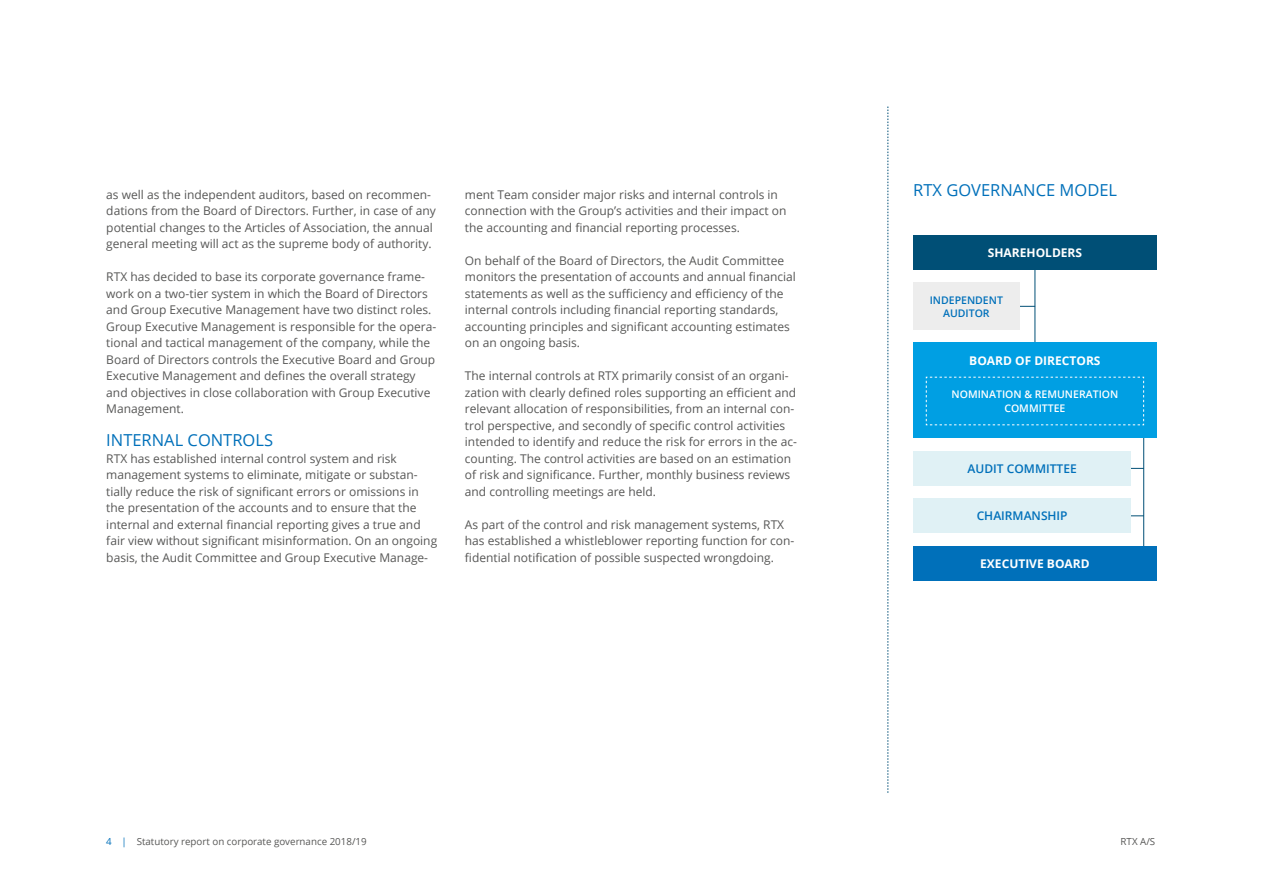
<style>
.page{position:relative;width:1263px;height:893px;background:#fff}
.page>*{position:absolute;margin:0;border:0;box-sizing:border-box;transform-origin:0 0}
.t1{font:16.5px "Open Sans";color:#0070ba}
.t2{font:12px/16.5px "Open Sans";color:#575756}
.t3{font:700 12px "Open Sans";color:#fff}
.t4{font:600 12px "Open Sans";color:#0070ba}
.t5{font:600 10.5px/13.5px "Open Sans";color:#fff;text-align:center}
.t6{font:600 10.5px/13.5px "Open Sans";color:#0070ba;text-align:center}
.t7{font:9.75px "Open Sans";color:#575756}
.s1{color:#0070ba}
</style>
<div class="page">
<svg style="left:888px;top:107px;width:1px;height:686px"></svg>
<hr style="left:1035px;top:248px;width:1px;height:112px;background:#004f76">
<hr style="left:932px;top:306px;width:103px;height:1px;background:#004f76">
<hr style="left:1040px;top:516px;width:104px;height:1px;background:#004f76">
<hr style="left:1040px;top:468px;width:104px;height:1px;background:#004f76">
<hr style="left:1143px;top:396px;width:1px;height:175px;background:#004f76">
<div style="left:913px;top:235px;width:244px;height:35px;background:#004f76"></div>
<div style="left:913px;top:343px;width:244px;height:95px;background:#009fe3"></div>
<div style="left:913px;top:498px;width:218px;height:35px;background:#e0f1f5"></div>
<div style="left:913px;top:451px;width:218px;height:35px;background:#e0f1f5"></div>
<svg style="left:926px;top:377px;width:218px;height:49px"></svg>
<div style="left:913px;top:546px;width:244px;height:35px;background:#0070ba"></div>
<div style="left:913px;top:283px;width:106px;height:47px;background:#ededed"></div>
<p class="t2" style="left:106px;top:186px;width:331px">as well as the independent auditors, based on recommen&shy;dations from the Board of Directors. Further, in case of any potential changes to the Articles of Association, the annual general meeting will act as the supreme body of authority.</p>
<p class="t2" style="left:106px;top:268px;width:331px">RTX has decided to base its corporate governance frame&shy;work on a two-tier system in which the Board of Directors and Group Executive Management have two distinct roles.<br>Group Executive Management is responsible for the opera&shy;tional and tactical management of the company, while the Board of Directors controls the Executive Board and Group Executive Management and defines the overall strategy and objectives in close collaboration with Group Executive Management.</p>
<h1 class="t1" style="left:106px;top:429px;width:168px">INTERNAL CONTROLS</h1>
<p class="t2" style="left:106px;top:450px;width:332px">RTX has established internal control system and risk management systems to eliminate, mitigate or substan&shy;tially reduce the risk of significant errors or omissions in the presentation of the accounts and to ensure that the internal and external financial reporting gives a true and fair view without significant misinformation. On an ongoing basis, the Audit Committee and Group Executive Manage-</p>
<p class="t2" style="left:465px;top:186px;width:323px">ment Team consider major risks and internal controls in connection with the Group’s activities and their impact on the accounting and financial reporting processes.</p>
<p class="t2" style="left:465px;top:252px;width:332px">On behalf of the Board of Directors, the Audit Committee monitors the presentation of accounts and annual financial statements as well as the sufficiency and efficiency of the internal controls including financial reporting standards, accounting principles and significant accounting estimates on an ongoing basis.</p>
<p class="t2" style="left:465px;top:367px;width:333px">The internal controls at RTX primarily consist of an organi&shy;zation with clearly defined roles supporting an efficient and relevant allocation of responsibilities, from an internal con&shy;trol perspective, and secondly of specific control activities intended to identify and reduce the risk for errors in the ac&shy;counting. The control activities are based on an estimation of risk and significance. Further, monthly business reviews and controlling meetings are held.</p>
<p class="t2" style="left:465px;top:516px;width:331px">As part of the control and risk management systems, RTX has established a whistleblower reporting function for con&shy;fidential notification of possible suspected wrongdoing.</p>
<h1 class="t1" style="left:913px;top:179px;width:205px">RTX GOVERNANCE MODEL</h1>
<p class="t3" style="left:988px;top:244px;width:96px">SHAREHOLDERS</p>
<p class="t6" style="left:930px;top:293px;width:75px">INDEPENDENT<br>AUDITOR</p>
<p class="t3" style="left:969px;top:352px;width:133px">BOARD OF DIRECTORS</p>
<p class="t5" style="left:951px;top:387px;width:168px">NOMINATION &amp; REMUNERATION<br>COMMITTEE</p>
<p class="t4" style="left:968px;top:460px;width:111px">AUDIT COMMITTEE</p>
<p class="t4" style="left:977px;top:508px;width:92px">CHAIRMANSHIP</p>
<p class="t3" style="left:980px;top:555px;width:111px">EXECUTIVE BOARD</p>
<p class="t7" style="left:106px;top:835px;width:262px"><span class="s1">4 |</span> Statutory report on corporate governance 2018/19</p>
<p class="t7" style="left:1120px;top:835px;width:36px">RTX A/S</p>
</div>
